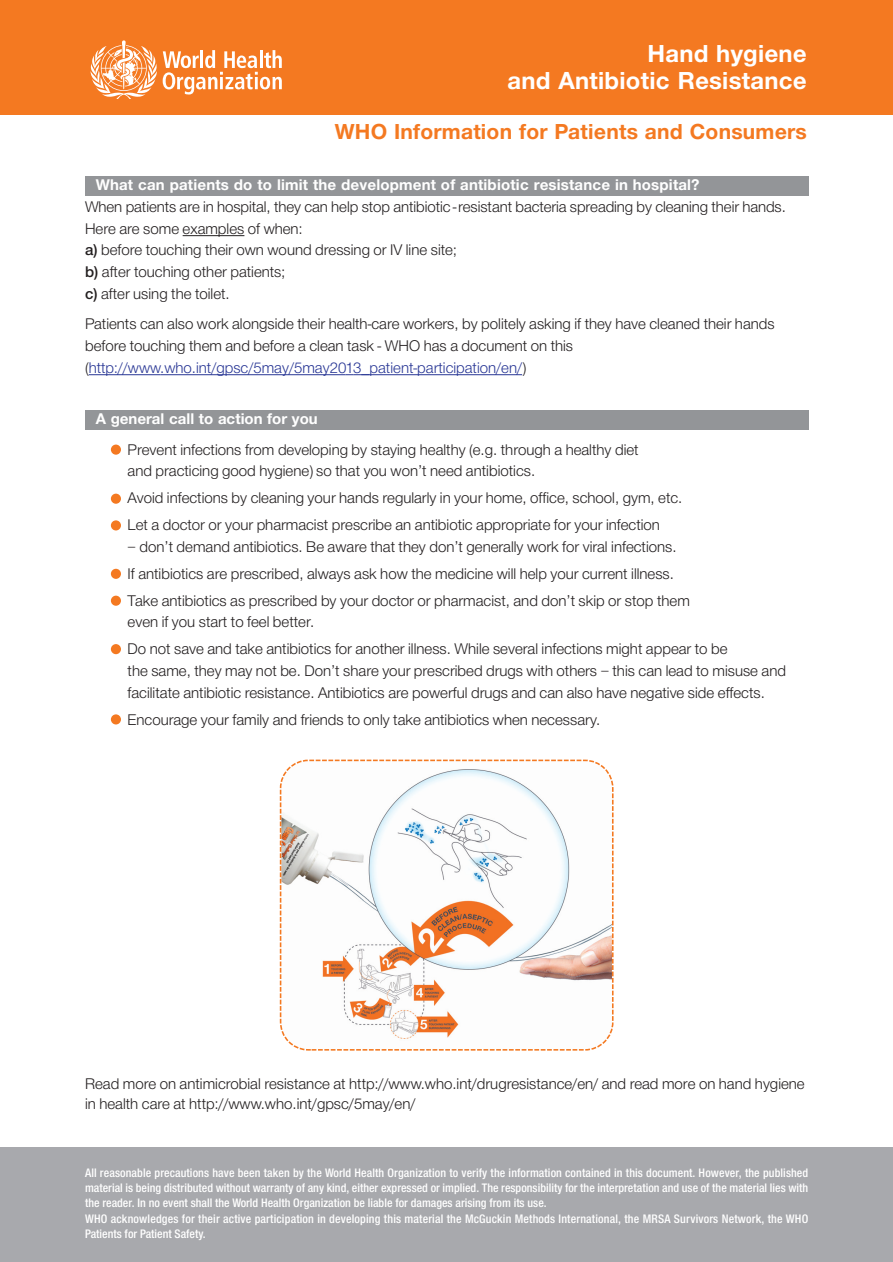
<style>
.page{position:relative;width:893px;height:1262px;background:#fff}
.page>*{position:absolute;margin:0;border:0;box-sizing:border-box;transform-origin:0 0}
.t1{font:700 25.5px/27px "CF Helvetica";letter-spacing:.01em;color:#fff;text-align:right}
.t2{font:700 22.5px "CF Helvetica";letter-spacing:.01em;color:#f47921}
.t3{font:300 16.05px/21.8px "CF Helvetica";color:#231f20}
.t4{font:700 16.05px "CF Helvetica";letter-spacing:.01em;color:#fff}
.t5{font:500 12.75px/15.3px "CF Helvetica Cond";letter-spacing:.005em;color:#fff}
.s1{font-weight:500}
.s2{color:#293795}
</style>
<div class="page">
<div style="left:85px;top:176px;width:723px;height:20px;background:#939598"></div>
<div style="left:0;top:0;width:892px;height:115px;background:#f47921"></div>
<div style="left:0;top:1147px;width:892px;height:115px;background:#a8a9ad"></div>
<svg style="left:91px;top:40px;width:191px;height:59px"></svg>
<svg style="left:279px;top:759px;width:335px;height:292px"></svg>
<svg style="left:304px;top:1048px;width:8px;height:3px"></svg>
<div style="left:85px;top:410px;width:723px;height:20px;background:#939598"></div>
<div style="left:111px;top:444px;width:10px;height:10px;background:#f47921;border-radius:50%"></div>
<div style="left:111px;top:493px;width:10px;height:11px;background:#f47921;border-radius:50%"></div>
<div style="left:111px;top:520px;width:10px;height:10px;background:#f47921;border-radius:50%"></div>
<div style="left:111px;top:569px;width:10px;height:10px;background:#f47921;border-radius:50%"></div>
<div style="left:111px;top:595px;width:10px;height:11px;background:#f47921;border-radius:50%"></div>
<div style="left:111px;top:644px;width:10px;height:10px;background:#f47921;border-radius:50%"></div>
<div style="left:111px;top:714px;width:10px;height:10px;background:#f47921;border-radius:50%"></div>
<hr style="left:183px;top:235px;width:61px;height:1px;background:#231f20">
<hr style="left:89px;top:374px;width:71px;height:1px;background:#293795">
<hr style="left:160px;top:374px;width:185px;height:1px;background:#293795">
<hr style="left:353px;top:374px;width:169px;height:1px;background:#293795">
<h1 class="t1" style="left:507px;top:42px;width:301px">Hand hygiene<br>and Antibiotic Resistance</h1>
<h2 class="t2" style="left:335px;top:123px;width:473px">WHO Information for Patients and Consumers</h2>
<p class="t4" style="left:96px;top:179px;width:605px">What can patients do to limit the development of antibiotic resistance in hospital?</p>
<p class="t3" style="left:85px;top:197px;width:702px">When patients are in hospital, they can help stop antibiotic -resistant bacteria spreading by cleaning their hands.<br>Here are some examples of when:<br><span class="s1">a)</span> before touching their own wound dressing or IV line site;<br><span class="s1">b)</span> after touching other patients;<br><span class="s1">c)</span> after using the toilet.</p>
<p class="t3" style="left:85px;top:314px;width:691px">Patients can also work alongside their health-care workers, by politely asking if they have cleaned their hands before touching them and before a clean task - WHO has a document on this (<span class="s2">http://www.who.int/gpsc/5may/5may2013_patient-participation/en/</span>)</p>
<p class="t4" style="left:96px;top:413px;width:223px">A general call to action for you</p>
<p class="t3" style="left:128px;top:440px;width:512px">Prevent infections from developing by staying healthy (e.g. through a healthy diet and practicing good hygiene) so that you won’t need antibiotics.</p>
<p class="t3" style="left:128px;top:486px;width:556px;line-height:26.8px">Avoid infections by cleaning your hands regularly in your home, office, school, gym, etc.<br>Let a doctor or your pharmacist prescribe an antibiotic appropriate for your infection</p>
<p class="t3" style="left:128px;top:534px;width:563px;line-height:26.8px">– don’t demand antibiotics. Be aware that they don’t generally work for viral infections.<br>If antibiotics are prescribed, always ask how the medicine will help your current illness.<br>Take antibiotics as prescribed by your doctor or pharmacist, and don’t skip or stop them</p>
<p class="t3" style="left:128px;top:610px;width:601px;line-height:26.8px">even if you start to feel better.<br>Do not save and take antibiotics for another illness. While several infections might appear to be</p>
<p class="t3" style="left:128px;top:661px;width:660px">the same, they may not be. Don’t share your prescribed drugs with others – this can lead to misuse and facilitate antibiotic resistance. Antibiotics are powerful drugs and can also have negative side effects.</p>
<p class="t3" style="left:128px;top:709px;width:474px">Encourage your family and friends to only take antibiotics when necessary.</p>
<p class="t3" style="left:85px;top:1074px;width:721px;line-height:20.5px">Read more on antimicrobial resistance at http://www.who.int/drugresistance/en/ and read more on hand hygiene in health care at http://www.who.int/gpsc/5may/en/</p>
<p class="t5" style="left:85px;top:1165px;width:724px">All reasonable precautions have been taken by the World Health Organization to verify the information contained in this document. However, the published material is being distributed without warranty of any kind, either expressed or implied. The responsibility for the interpretation and use of the material lies with the reader. In no event shall the World Health Organization be liable for damages arising from its use.<br>WHO acknowledges for their active participation in developing this material the McGuckin Methods International, the MRSA Survivors Network, the WHO Patients for Patient Safety.</p>
</div>
